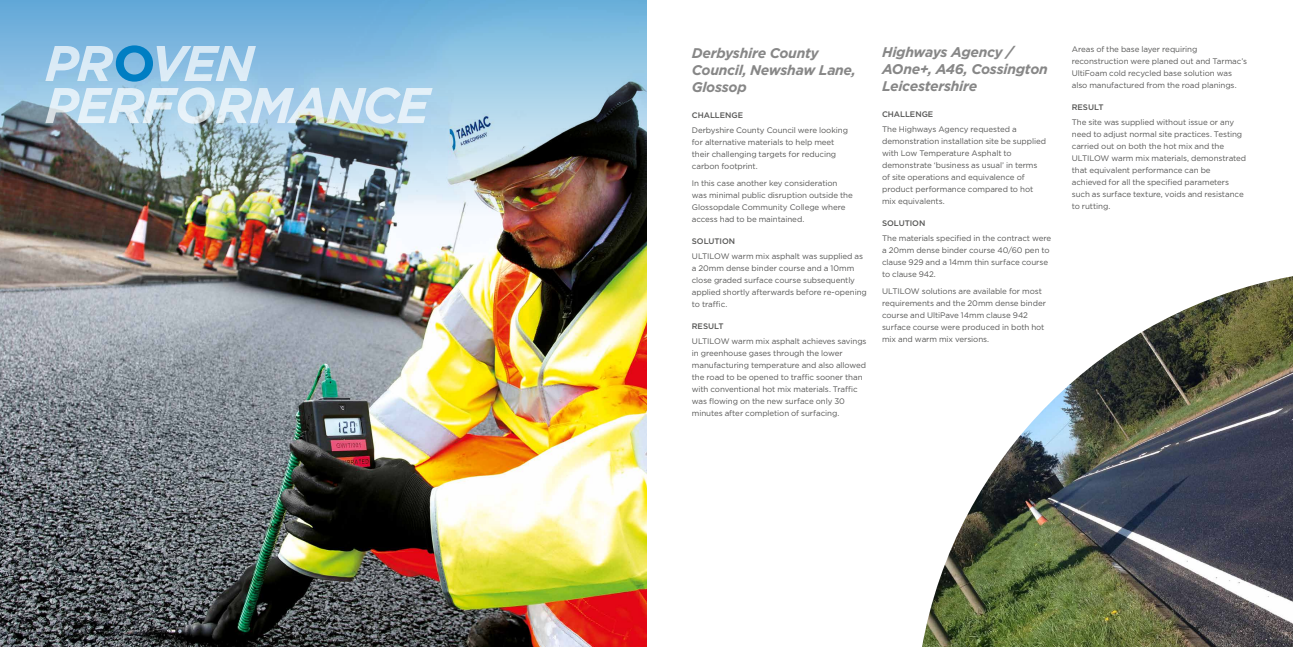
<style>
.page{position:relative;width:1293px;height:647px;background:#fff}
.page>*{position:absolute;margin:0;border:0;box-sizing:border-box;transform-origin:0 0}
.t1{font:italic 700 14px/17px "Gotham";letter-spacing:-.025em;color:#878787}
.t2{font:8px/12px "Gotham";letter-spacing:-.01em;color:#575756}
.t3{font:500 8px "Gotham";letter-spacing:-.005em;color:#575756}
</style>
<div class="page">
<img style="left:0;top:216px;width:646px;height:430px">
<img style="left:0;top:0;width:646px;height:216px">
<img style="left:922px;top:276px;width:371px;height:370px">
<svg style="left:45px;top:45px;width:388px;height:79px;background:#a9cfe7"></svg>
<h1 class="t1" style="left:692px;top:44px;width:166px">Derbyshire County<br>Council, Newshaw Lane,<br>Glossop</h1>
<p class="t3" style="left:692px;top:110px;width:53px">CHALLENGE</p>
<p class="t2" style="left:692px;top:124px;width:158px">Derbyshire County Council were looking for alternative materials to help meet their challenging targets for reducing carbon footprint.</p>
<p class="t2" style="left:692px;top:177px;width:162px">In this case another key consideration was minimal public disruption outside the Glossopdale Community College where access had to be maintained.</p>
<p class="t3" style="left:692px;top:237px;width:45px">SOLUTION</p>
<p class="t2" style="left:692px;top:250px;width:176px">ULTILOW warm mix asphalt was supplied as a 20mm dense binder course and a 10mm close graded surface course subsequently applied shortly afterwards before re-opening to traffic.</p>
<p class="t3" style="left:692px;top:322px;width:33px">RESULT</p>
<p class="t2" style="left:692px;top:335px;width:176px">ULTILOW warm mix asphalt achieves savings in greenhouse gases through the lower manufacturing temperature and also allowed the road to be opened to traffic sooner than with conventional hot mix materials. Traffic was flowing on the new surface only 30 minutes after completion of surfacing.</p>
<h1 class="t1" style="left:882px;top:43px;width:167px">Highways Agency /<br>AOne+, A46, Cossington<br>Leicestershire</h1>
<p class="t3" style="left:882px;top:109px;width:53px">CHALLENGE</p>
<p class="t2" style="left:882px;top:123px;width:166px">The Highways Agency requested a demonstration installation site be supplied with Low Temperature Asphalt to demonstrate ‘business as usual’ in terms of site operations and equivalence of product performance compared to hot mix equivalents.</p>
<p class="t3" style="left:882px;top:218px;width:45px">SOLUTION</p>
<p class="t2" style="left:882px;top:231px;width:171px">The materials specified in the contract were a 20mm dense binder course 40/60 pen to clause 929 and a 14mm thin surface course to clause 942.</p>
<p class="t2" style="left:882px;top:285px;width:165px">ULTILOW solutions are available for most requirements and the 20mm dense binder course and UltiPave 14mm clause 942 surface course were produced in both hot mix and warm mix versions.</p>
<p class="t2" style="left:1071px;top:43px;width:177px">Areas of the base layer requiring reconstruction were planed out and Tarmac’s UltiFoam cold recycled base solution was also manufactured from the road planings.</p>
<p class="t3" style="left:1071px;top:102px;width:33px">RESULT</p>
<p class="t2" style="left:1071px;top:116px;width:176px">The site was supplied without issue or any need to adjust normal site practices. Testing carried out on both the hot mix and the ULTILOW warm mix materials, demonstrated that equivalent performance can be achieved for all the specified parameters such as surface texture, voids and resistance to rutting.</p>
</div>
